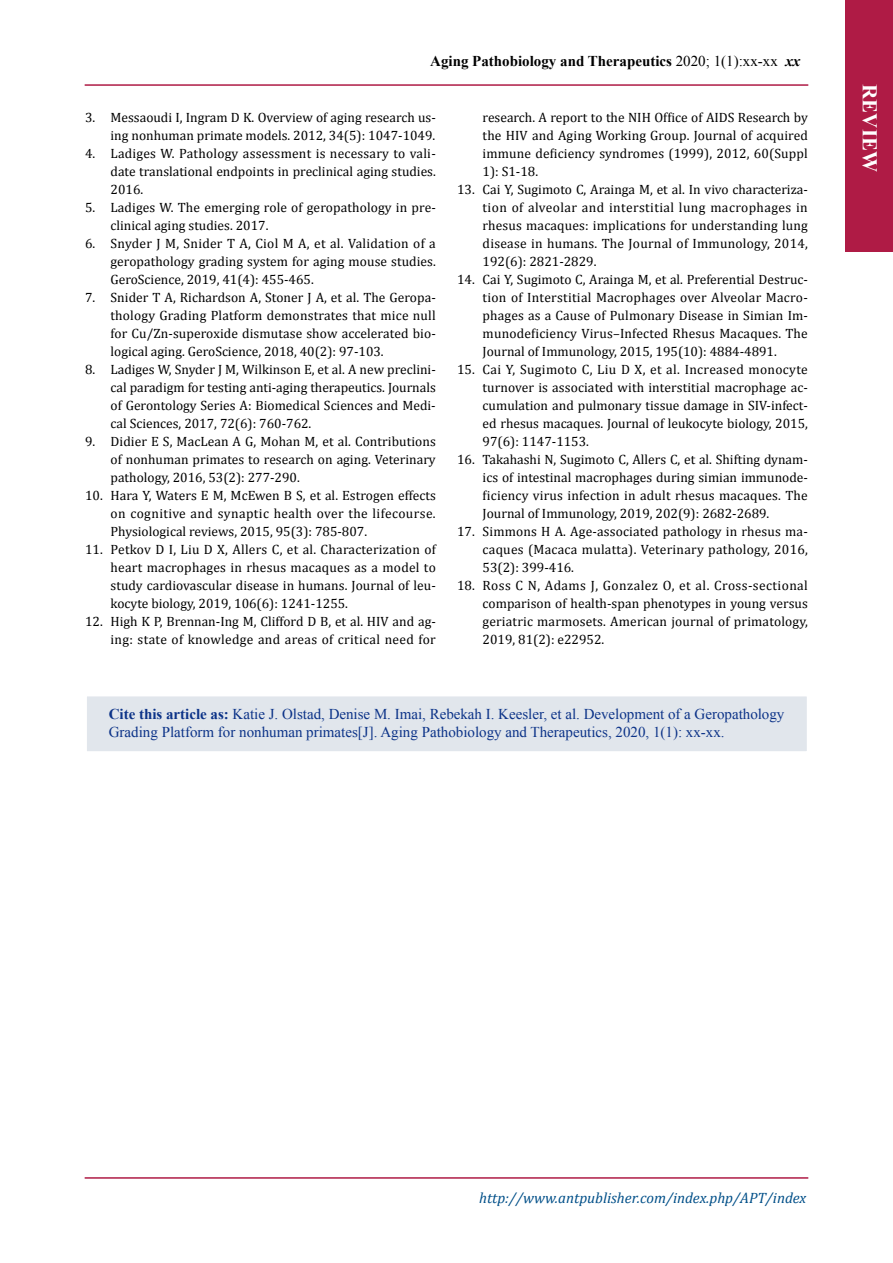
<style>
.page{position:relative;width:893px;height:1263px;background:#fff}
.page>*{position:absolute;margin:0;border:0;box-sizing:border-box;transform-origin:0 0}
.t1{font:700 21px "Times New Roman";color:#fff}
.t2{font:15px/18px "Times New Roman";color:#0c3388}
.t3{font:700 15px "Times New Roman";color:#000}
.t4{font:italic 15px "Cambria";color:#004f88}
.t5{font:13.5px/18px "Cambria";color:#000;text-align:justify}
.s1{font-weight:400}
.s2{font-style:italic}
.s3{font-weight:700}
</style>
<div class="page">
<hr style="left:85px;top:84px;width:723px;height:2px;background:#af1b45">
<div style="left:845px;top:0;width:48px;height:251px;background:#af1b45"></div>
<hr style="left:85px;top:1177px;width:723px;height:2px;background:#af1b45">
<div style="left:85px;top:695px;width:723px;height:58px;background:#e1e6ec;border:2px solid #fff"></div>
<p class="t3" style="left:430px;top:50px;width:372px">Aging Pathobiology and Therapeutics <span class="s1">2020; 1(1):xx-xx</span> <span class="s2">xx</span></p>
<p class="t5" style="left:85px;top:108px;width:352px;text-align:right">3. Messaoudi I, Ingram D K. Overview of aging research us&shy;ing nonhuman primate models. 2012, 34(5): 1047-1049.</p>
<p class="t5" style="left:111px;top:144px;width:327px;text-indent:-26px">4. Ladiges W. Pathology assessment is necessary to vali&shy;date translational endpoints in preclinical aging studies.<br>2016.</p>
<p class="t5" style="left:111px;top:198px;width:327px;text-indent:-26px">5. Ladiges W. The emerging role of geropathology in pre&shy;clinical aging studies. 2017.</p>
<p class="t5" style="left:111px;top:234px;width:327px;text-indent:-26px">6. Snyder J M, Snider T A, Ciol M A, et al. Validation of a geropathology grading system for aging mouse studies.<br>GeroScience, 2019, 41(4): 455-465.</p>
<p class="t5" style="left:111px;top:288px;width:327px;text-indent:-26px">7. Snider T A, Richardson A, Stoner J A, et al. The Geropa&shy;thology Grading Platform demonstrates that mice null for Cu/Zn-superoxide dismutase show accelerated bio&shy;logical aging. GeroScience, 2018, 40(2): 97-103.</p>
<p class="t5" style="left:111px;top:360px;width:327px;text-indent:-26px">8. Ladiges W, Snyder J M, Wilkinson E, et al. A new preclini&shy;cal paradigm for testing anti-aging therapeutics. Journals of Gerontology Series A: Biomedical Sciences and Medi&shy;cal Sciences, 2017, 72(6): 760-762.</p>
<p class="t5" style="left:111px;top:432px;width:327px;text-indent:-26px">9. Didier E S, MacLean A G, Mohan M, et al. Contributions of nonhuman primates to research on aging. Veterinary pathology, 2016, 53(2): 277-290.</p>
<p class="t5" style="left:111px;top:486px;width:327px;text-indent:-26px">10. Hara Y, Waters E M, McEwen B S, et al. Estrogen effects on cognitive and synaptic health over the lifecourse.<br>Physiological reviews, 2015, 95(3): 785-807.</p>
<p class="t5" style="left:111px;top:540px;width:327px;text-indent:-26px">11. Petkov D I, Liu D X, Allers C, et al. Characterization of heart macrophages in rhesus macaques as a model to study cardiovascular disease in humans. Journal of leu&shy;kocyte biology, 2019, 106(6): 1241-1255.</p>
<p class="t5" style="left:85px;top:612px;width:352px;text-align:right">12. High K P, Brennan-Ing M, Clifford D B, et al. HIV and ag&shy;ing: state of knowledge and areas of critical need for</p>
<p class="t5" style="left:483px;top:108px;width:327px">research. A report to the NIH Office of AIDS Research by the HIV and Aging Working Group. Journal of acquired immune deficiency syndromes (1999), 2012, 60(Suppl 1): S1-18.</p>
<p class="t5" style="left:483px;top:180px;width:327px;text-indent:-26px">13. Cai Y, Sugimoto C, Arainga M, et al. In vivo characteriza&shy;tion of alveolar and interstitial lung macrophages in rhesus macaques: implications for understanding lung disease in humans. The Journal of Immunology, 2014, 192(6): 2821-2829.</p>
<p class="t5" style="left:483px;top:270px;width:327px;text-indent:-26px">14. Cai Y, Sugimoto C, Arainga M, et al. Preferential Destruc&shy;tion of Interstitial Macrophages over Alveolar Macro&shy;phages as a Cause of Pulmonary Disease in Simian Im&shy;munodeficiency Virus–Infected Rhesus Macaques. The Journal of Immunology, 2015, 195(10): 4884-4891.</p>
<p class="t5" style="left:483px;top:360px;width:327px;text-indent:-26px">15. Cai Y, Sugimoto C, Liu D X, et al. Increased monocyte turnover is associated with interstitial macrophage ac&shy;cumulation and pulmonary tissue damage in SIV‐infect&shy;ed rhesus macaques. Journal of leukocyte biology, 2015, 97(6): 1147-1153.</p>
<p class="t5" style="left:483px;top:450px;width:327px;text-indent:-26px">16. Takahashi N, Sugimoto C, Allers C, et al. Shifting dynam&shy;ics of intestinal macrophages during simian immunode&shy;ficiency virus infection in adult rhesus macaques. The Journal of Immunology, 2019, 202(9): 2682-2689.</p>
<p class="t5" style="left:483px;top:522px;width:327px;text-indent:-26px">17. Simmons H A. Age-associated pathology in rhesus ma&shy;caques (Macaca mulatta). Veterinary pathology, 2016, 53(2): 399-416.</p>
<p class="t5" style="left:483px;top:576px;width:327px;text-indent:-26px">18. Ross C N, Adams J, Gonzalez O, et al. Cross‐sectional comparison of health‐span phenotypes in young versus geriatric marmosets. American journal of primatology, 2019, 81(2): e22952.</p>
<p class="t2" style="left:109px;top:705px;width:677px"><span class="s3">Cite this article as:</span> Katie J. Olstad, Denise M. Imai, Rebekah I. Keesler, et al. Development of a Geropathology<br>Grading Platform for nonhuman primates[J]. Aging Pathobiology and Therapeutics, 2020, 1(1): xx-xx.</p>
<h1 class="t1" style="left:884px;top:84px;width:89px;rotate:90deg">REVIEW</h1>
<p class="t4" style="left:479px;top:1187px;width:329px">http://www.antpublisher.com/index.php/APT/index</p>
</div>
